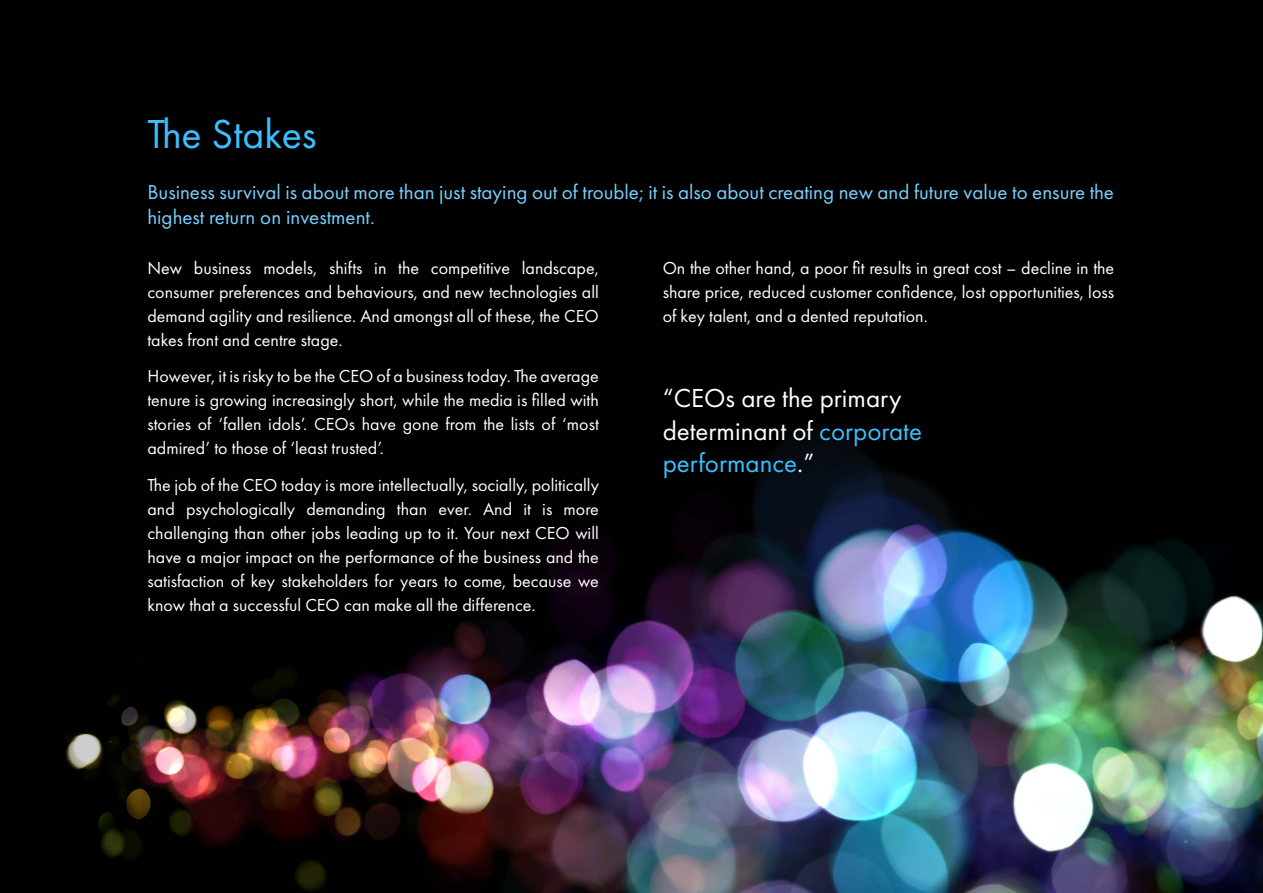
<style>
.page{position:relative;width:1263px;height:893px;background:#000}
.page>*{position:absolute;margin:0;border:0;box-sizing:border-box;transform-origin:0 0}
.t1{font:42px "Futura PT";color:#3cbfff}
.t2{font:27px/32.4px "Futura PT";color:#fff}
.t3{font:21px/25.5px "Futura PT";color:#77d2ff}
.t4{font:18px/24px "Futura PT";color:#fff;text-align:justify}
.s1{color:#3cbfff}
</style>
<div class="page">
<img style="left:66px;top:430px;width:1197px;height:463px">
<h1 class="t1" style="left:147px;top:109px;width:171px">The Stakes</h1>
<p class="t3" style="left:147px;top:179px;width:968px">Business survival is about more than just staying out of trouble; it is also about creating new and future value to ensure the highest return on investment.</p>
<p class="t4" style="left:147px;top:256px;width:453px">New business models, shifts in the competitive landscape, consumer preferences and behaviours, and new technologies all demand agility and resilience. And amongst all of these, the CEO takes front and centre stage.</p>
<p class="t4" style="left:147px;top:364px;width:453px">However, it is risky to be the CEO of a business today. The average tenure is growing increasingly short, while the media is filled with stories of ‘fallen idols’. CEOs have gone from the lists of ‘most admired’ to those of ‘least trusted’.</p>
<p class="t4" style="left:147px;top:473px;width:453px">The job of the CEO today is more intellectually, socially, politically and psychologically demanding than ever. And it is more challenging than other jobs leading up to it. Your next CEO will have a major impact on the performance of the business and the satisfaction of key stakeholders for years to come, because we know that a successful CEO can make all the difference.</p>
<p class="t4" style="left:663px;top:255px;width:453px">On the other hand, a poor fit results in great cost – decline in the share price, reduced customer confidence, lost opportunities, loss of key talent, and a dented reputation.</p>
<h2 class="t2" style="left:663px;top:382px;width:261px">“CEOs are the primary determinant of <span class="s1">corporate performance</span>.”</h2>
</div>
